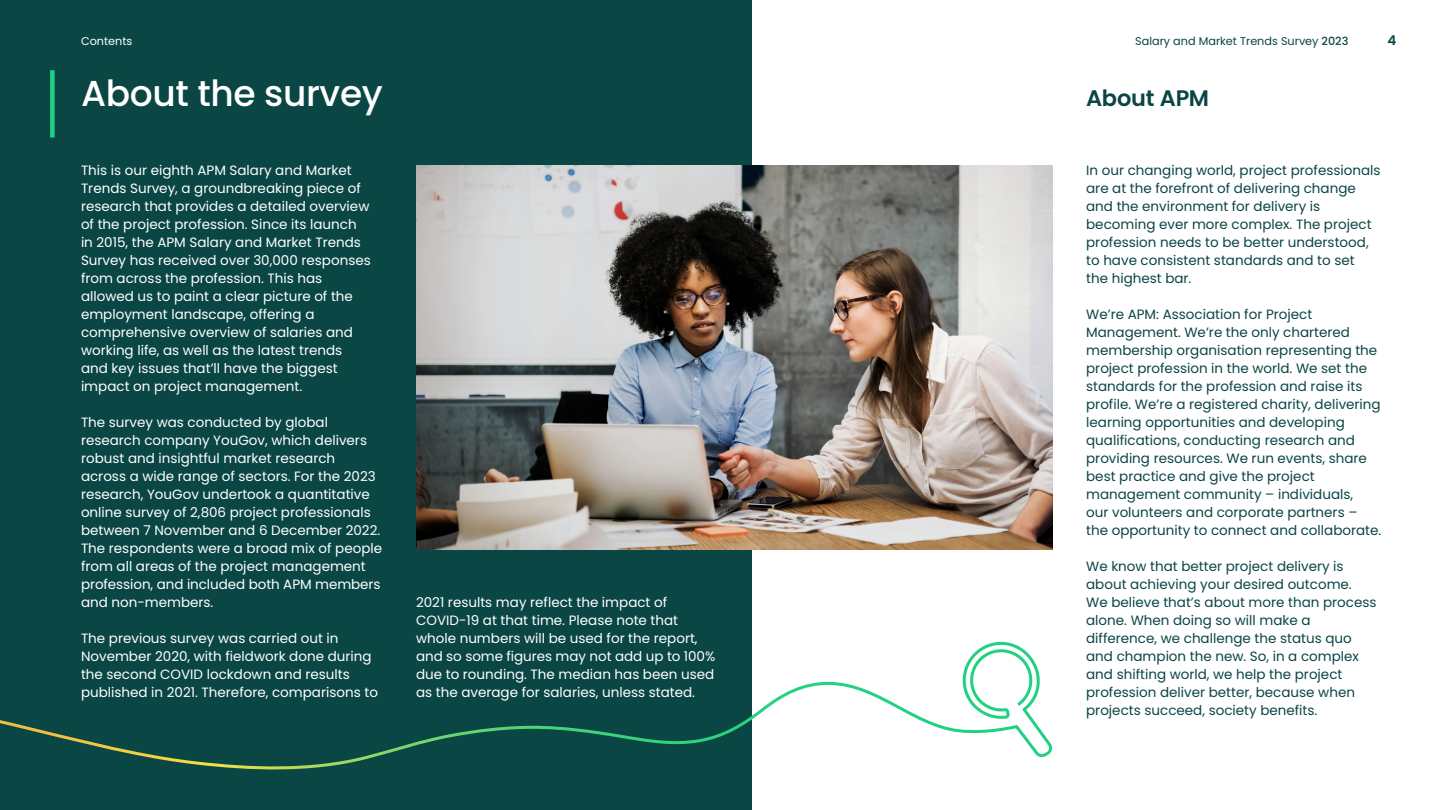
<style>
.page{position:relative;width:1440px;height:810px;background:#fff}
.page>*{position:absolute;margin:0;border:0;box-sizing:border-box;transform-origin:0 0}
.t1{font:500 36px "Poppins";letter-spacing:-.01em;color:#fff}
.t2{font:600 22.5px "Poppins";letter-spacing:-.015em;color:#0a4644}
.t3{font:13.5px/18px "Poppins";color:#fff}
.t4{font:13.5px/18px "Poppins";color:#0a4644}
.t5{font:600 13.5px "Poppins";color:#0a4644}
.t6{font:11.25px "Poppins";color:#0a4644}
.t7{font:11.25px "Poppins";color:#fff}
.s1{font-weight:500}
</style>
<div class="page">
<div style="left:0;top:0;width:751px;height:810px;background:#0a4644"></div>
<div style="left:50px;top:70px;width:5px;height:68px;background:#21d182"></div>
<img style="left:416px;top:165px;width:636px;height:384px">
<svg style="left:0;top:641px;width:1052px;height:134px"></svg>
<p class="t7" style="left:81px;top:35px;width:53px">Contents</p>
<p class="t6" style="left:1135px;top:35px;width:215px">Salary and Market Trends Survey <span class="s1">2023</span></p>
<p class="t5" style="left:1388px;top:33px;width:10px">4</p>
<h1 class="t1" style="left:81px;top:73px;width:303px">About the survey</h1>
<h2 class="t2" style="left:1086px;top:85px;width:124px">About APM</h2>
<p class="t3" style="left:81px;top:161px;width:291px">This is our eighth APM Salary and Market Trends Survey, a groundbreaking piece of research that provides a detailed overview of the project profession. Since its launch in 2015, the APM Salary and Market Trends Survey has received over 30,000 responses from across the profession. This has allowed us to paint a clear picture of the employment landscape, offering a comprehensive overview of salaries and working life, as well as the latest trends and key issues that’ll have the biggest impact on project management.</p>
<p class="t3" style="left:81px;top:413px;width:303px">The survey was conducted by global research company YouGov, which delivers robust and insightful market research across a wide range of sectors. For the 2023 research, YouGov undertook a quantitative online survey of 2,806 project professionals between 7 November and 6 December 2022.<br>The respondents were a broad mix of people from all areas of the project management profession, and included both APM members and non-members.</p>
<p class="t3" style="left:81px;top:629px;width:299px">The previous survey was carried out in November 2020, with fieldwork done during the second COVID lockdown and results published in 2021. Therefore, comparisons to</p>
<p class="t3" style="left:416px;top:593px;width:301px">2021 results may reflect the impact of COVID-19 at that time. Please note that whole numbers will be used for the report, and so some figures may not add up to 100% due to rounding. The median has been used as the average for salaries, unless stated.</p>
<p class="t4" style="left:1086px;top:161px;width:296px">In our changing world, project professionals are at the forefront of delivering change and the environment for delivery is becoming ever more complex. The project profession needs to be better understood, to have consistent standards and to set<br>the highest bar.</p>
<p class="t4" style="left:1086px;top:305px;width:297px">We’re APM: Association for Project Management. We’re the only chartered membership organisation representing the project profession in the world. We set the standards for the profession and raise its profile. We’re a registered charity, delivering learning opportunities and developing qualifications, conducting research and providing resources. We run events, share best practice and give the project management community – individuals,<br>our volunteers and corporate partners – the opportunity to connect and collaborate.</p>
<p class="t4" style="left:1086px;top:557px;width:292px">We know that better project delivery is about achieving your desired outcome.<br>We believe that’s about more than process alone. When doing so will make a difference, we challenge the status quo and champion the new. So, in a complex and shifting world, we help the project profession deliver better, because when projects succeed, society benefits.</p>
</div>
